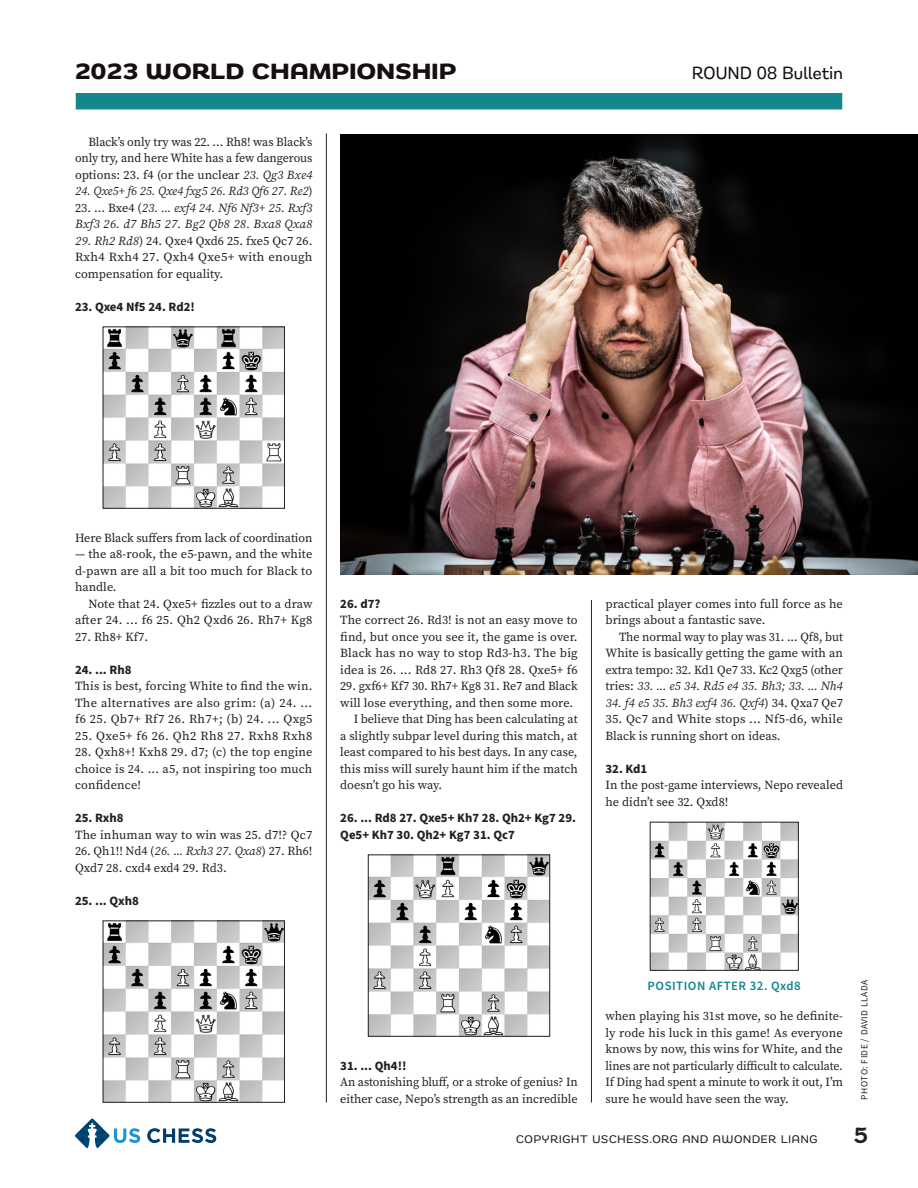
<style>
.page{position:relative;width:918px;height:1188px;background:#fff}
.page>*{position:absolute;margin:0;border:0;box-sizing:border-box;transform-origin:0 0}
.t1{font:700 22.5px "Remora Sans W4";letter-spacing:.02em;color:#160f11}
.t2{font:700 21px "Fenwick Rg";color:#231f20}
.t3{font:500 18px "Remora Sans W2";letter-spacing:.02em;color:#160f11}
.CHESS_MOVES__before{font:700 12.75px/16.5px "Source Sans Pro";color:#231f20}
.CHESS_MOVES{font:700 12.75px "Source Sans Pro";color:#231f20}
.CL_DIAGRAM_CAPTION{font:600 12.75px "Source Sans Pro";letter-spacing:.04em;color:#14868d}
.BODY_TEXT__no_indent{font:12.3px/16.5px "Source Serif Pro";color:#231f20;text-align:justify}
.BODY_TEXT__indent{font:12.3px/16.5px "Source Serif Pro";color:#231f20;text-align:justify}
.BODY_TEXT__indent-2{font:italic 12.3px/16.5px "Source Serif Pro";color:#231f20}
.BODY_TEXT__before_an{font:12.3px/16.5px "Source Serif Pro";color:#231f20}
.BODY_TEXT__no_indent-2{font:12.3px "Source Serif Pro";letter-spacing:.03em;color:#231f20}
.t4{font:500 11.25px "Remora Sans W3";letter-spacing:.07em;color:#231f20}
.PHOTO_CREDITS_Gutter{font:9.3px "Source Sans Pro";letter-spacing:.05em;color:#231f20}
.s1{font-style:italic}
.s2{font-style:normal}
</style>
<div class="page">
<svg style="left:147px;top:1128px;width:69px;height:15px"></svg>
<svg style="left:75px;top:1119px;width:65px;height:29px"></svg>
<div style="left:76px;top:93px;width:766px;height:17px;background:#14868d"></div>
<hr style="left:326px;top:134px;width:1px;height:968px;background:#231f20">
<hr style="left:591px;top:600px;width:1px;height:502px;background:#231f20">
<img style="left:652px;top:824px;width:145px;height:144px">
<div style="left:650px;top:822px;width:149px;height:148px;border:1px solid #231f20"></div>
<img style="left:370px;top:857px;width:178px;height:177px">
<div style="left:368px;top:855px;width:182px;height:181px;border:1px solid #231f20"></div>
<img style="left:105px;top:329px;width:178px;height:177px">
<img style="left:105px;top:923px;width:178px;height:177px">
<img style="left:340px;top:135px;width:578px;height:439px">
<h1 class="t1" style="left:75px;top:57px;width:383px">2023 WORLD CHAMPIONSHIP</h1>
<h3 class="t3" style="left:692px;top:61px;width:152px">ROUND 08 Bulletin</h3>
<p class="BODY_TEXT__indent" style="left:75px;top:133px;width:239px;text-indent:14px">Black’s only try was 22. ... Rh8! was Black’s only try, and here White has a few dangerous options: 23. f4 (or the unclear <span class="s1">23. Qg3 Bxe4</span></p>
<p class="BODY_TEXT__indent-2" style="left:75px;top:183px;width:239px">24. Qxe5+ f6 25. Qxe4 fxg5 26. Rd3 Qf6 27. Re2<span class="s2">)</span></p>
<p class="BODY_TEXT__indent-2" style="left:75px;top:199px;width:239px"><span class="s2">23. ... Bxe4 (</span>23. ... exf4 24. Nf6 Nf3+ 25. Rxf3<br>Bxf3 26. d7 Bh5 27. Bg2 Qb8 28. Bxa8 Qxa8</p>
<p class="BODY_TEXT__indent" style="left:75px;top:232px;width:239px"><span class="s1">29. Rh2 Rd8</span>) 24. Qxe4 Qxd6 25. fxe5 Qc7 26.<br>Rxh4 Rxh4 27. Qxh4 Qxe5+ with enough compensation for equality.</p>
<p class="CHESS_MOVES__before" style="left:75px;top:298px;width:121px">23. Qxe4 Nf5 24. Rd2!</p>
<p class="BODY_TEXT__no_indent" style="left:75px;top:529px;width:239px">Here Black suffers from lack of coordination</p>
<p class="BODY_TEXT__no_indent" style="left:75px;top:546px;width:239px">— the a8-rook, the e5-pawn, and the white d-pawn are all a bit too much for Black to handle.</p>
<p class="BODY_TEXT__indent" style="left:75px;top:595px;width:239px;text-align:right">Note that 24. Qxe5+ fizzles out to a draw after 24. ... f6 25. Qh2 Qxd6 26. Rh7+ Kg8</p>
<p class="BODY_TEXT__indent" style="left:75px;top:628px;width:75px">27. Rh8+ Kf7.</p>
<p class="CHESS_MOVES" style="left:75px;top:661px;width:58px">24. ... Rh8</p>
<p class="BODY_TEXT__no_indent" style="left:75px;top:678px;width:239px">This is best, forcing White to find the win.<br>The alternatives are also grim: (a) 24. ... f6 25. Qb7+ Rf7 26. Rh7+; (b) 24. ... Qxg5</p>
<p class="BODY_TEXT__no_indent-2" style="left:75px;top:727px;width:239px">25. Qxe5+ f6 26. Qh2 Rh8 27. Rxh8 Rxh8</p>
<p class="BODY_TEXT__no_indent" style="left:75px;top:744px;width:239px">28. Qxh8+! Kxh8 29. d7; (c) the top engine choice is 24. ... a5, not inspiring too much confidence!</p>
<p class="CHESS_MOVES" style="left:75px;top:809px;width:50px">25. Rxh8</p>
<p class="BODY_TEXT__no_indent" style="left:75px;top:826px;width:239px">The inhuman way to win was 25. d7!? Qc7</p>
<p class="BODY_TEXT__no_indent" style="left:75px;top:843px;width:239px">26. Qh1!! Nd4 (<span class="s1">26. ... Rxh3 27. Qxa8</span>) 27. Rh6!<br>Qxd7 28. cxd4 exd4 29. Rd3.</p>
<p class="CHESS_MOVES__before" style="left:75px;top:892px;width:65px">25. ... Qxh8</p>
<p class="CHESS_MOVES" style="left:340px;top:595px;width:42px">26. d7?</p>
<p class="BODY_TEXT__no_indent" style="left:340px;top:612px;width:239px">The correct 26. Rd3! is not an easy move to find, but once you see it, the game is over.<br>Black has no way to stop Rd3-h3. The big idea is 26. ... Rd8 27. Rh3 Qf8 28. Qxe5+ f6</p>
<p class="BODY_TEXT__no_indent" style="left:340px;top:678px;width:239px">29. gxf6+ Kf7 30. Rh7+ Kg8 31. Re7 and Black will lose everything, and then some more.</p>
<p class="BODY_TEXT__indent" style="left:340px;top:711px;width:239px;text-indent:14px">I believe that Ding has been calculating at a slightly subpar level during this match, at least compared to his best days. In any case, this miss will surely haunt him if the match doesn’t go his way.</p>
<p class="CHESS_MOVES__before" style="left:340px;top:810px;width:237px">26. ... Rd8 27. Qxe5+ Kh7 28. Qh2+ Kg7 29.<br>Qe5+ Kh7 30. Qh2+ Kg7 31. Qc7</p>
<p class="BODY_TEXT__no_indent" style="left:606px;top:595px;width:239px">practical player comes into full force as he brings about a fantastic save.</p>
<p class="BODY_TEXT__indent" style="left:606px;top:628px;width:239px;text-indent:14px">The normal way to play was 31. ... Qf8, but White is basically getting the game with an extra tempo: 32. Kd1 Qe7 33. Kc2 Qxg5 (other tries: <span class="s1">33. ... e5 34. Rd5 e4 35. Bh3; 33. ... Nh4</span></p>
<p class="BODY_TEXT__indent-2" style="left:606px;top:694px;width:239px">34. f4 e5 35. Bh3 exf4 36. Qxf4<span class="s2">) 34. Qxa7 Qe7</span></p>
<p class="BODY_TEXT__indent" style="left:606px;top:711px;width:239px">35. Qc7 and White stops ... Nf5-d6, while<br>Black is running short on ideas.</p>
<p class="CHESS_MOVES" style="left:606px;top:760px;width:43px">32. Kd1</p>
<p class="BODY_TEXT__before_an" style="left:606px;top:777px;width:239px">In the post-game interviews, Nepo revealed he didn’t see 32. Qxd8!</p>
<p class="CHESS_MOVES" style="left:340px;top:1057px;width:68px">31. ... Qh4!!</p>
<p class="BODY_TEXT__no_indent" style="left:340px;top:1074px;width:239px">An astonishing bluff, or a stroke of genius? In either case, Nepo’s strength as an incredible</p>
<p class="CL_DIAGRAM_CAPTION" style="left:648px;top:977px;width:155px">POSITION AFTER 32. Qxd8</p>
<p class="BODY_TEXT__no_indent" style="left:606px;top:1008px;width:239px">when playing his 31st move, so he definite&shy;ly rode his luck in this game! As everyone knows by now, this wins for White, and the lines are not particularly difficult to calculate.<br>If Ding had spent a minute to work it out, I’m sure he would have seen the way.</p>
<p class="PHOTO_CREDITS_Gutter" style="left:858px;top:1100px;width:121px;rotate:-90deg">PHOTO: FIDE / DAVID LLADA</p>
<p class="t4" style="left:516px;top:1132px;width:303px">COPYRIGHT USCHESS.ORG AND AWONDER LIANG</p>
<h2 class="t2" style="left:853px;top:1123px;width:17px">5</h2>
</div>
